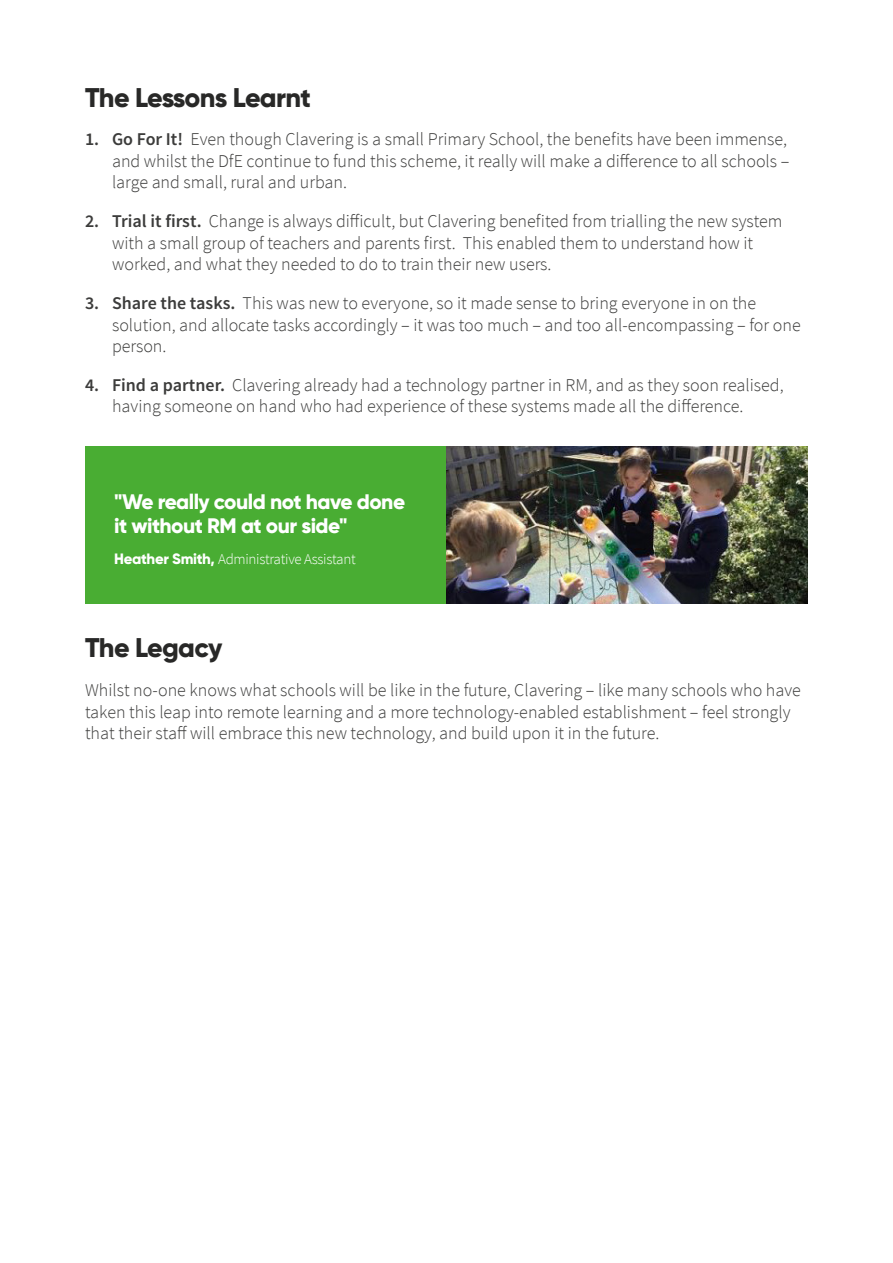
<style>
.page{position:relative;width:893px;height:1263px;background:#fff}
.page>*{position:absolute;margin:0;border:0;box-sizing:border-box;transform-origin:0 0}
.t1{font:800 27px "Gilroy";letter-spacing:-.025em;color:#282827}
.t2{font:800 21px/24px "Gilroy";letter-spacing:-.025em;color:#fff}
.t3{font:300 18px/21.6px "Source Sans Pro";color:#3c3c3b}
.t4{font:300 15px "Source Sans Pro";letter-spacing:-.02em;color:#fff}
.s1{font-weight:600}
.s2{font-family:"Gilroy";font-weight:800}
</style>
<div class="page">
<div style="left:85px;top:446px;width:723px;height:158px;background:#49ad33"></div>
<img style="left:446px;top:446px;width:362px;height:158px">
<h1 class="t1" style="left:85px;top:80px;width:227px">The Lessons Learnt</h1>
<p class="t3" style="left:112px;top:129px;width:679px;text-indent:-27px"><span class="s1">1. Go For It!</span> Even though Clavering is a small Primary School, the benefits have been immense, and whilst the DfE continue to fund this scheme, it really will make a difference to all schools – large and small, rural and urban.</p>
<p class="t3" style="left:112px;top:210px;width:672px;text-indent:-27px"><span class="s1">2. Trial it first.</span> Change is always difficult, but Clavering benefited from trialling the new system with a small group of teachers and parents first. This enabled them to understand how it worked, and what they needed to do to train their new users.</p>
<p class="t3" style="left:112px;top:292px;width:690px;text-indent:-27px"><span class="s1">3. Share the tasks.</span> This was new to everyone, so it made sense to bring everyone in on the solution, and allocate tasks accordingly – it was too much – and too all-encompassing – for one person.</p>
<p class="t3" style="left:112px;top:374px;width:673px;text-indent:-27px"><span class="s1">4. Find a partner.</span> Clavering already had a technology partner in RM, and as they soon realised, having someone on hand who had experience of these systems made all the difference.</p>
<p class="t2" style="left:114px;top:490px;width:292px">"We really could not have done it without RM at our side"</p>
<p class="t4" style="left:114px;top:550px;width:243px"><span class="s2">Heather Smith,</span> Administrative Assistant</p>
<h1 class="t1" style="left:85px;top:631px;width:139px">The Legacy</h1>
<p class="t3" style="left:85px;top:679px;width:717px">Whilst no-one knows what schools will be like in the future, Clavering – like many schools who have taken this leap into remote learning and a more technology-enabled establishment – feel strongly that their staff will embrace this new technology, and build upon it in the future.</p>
</div>
